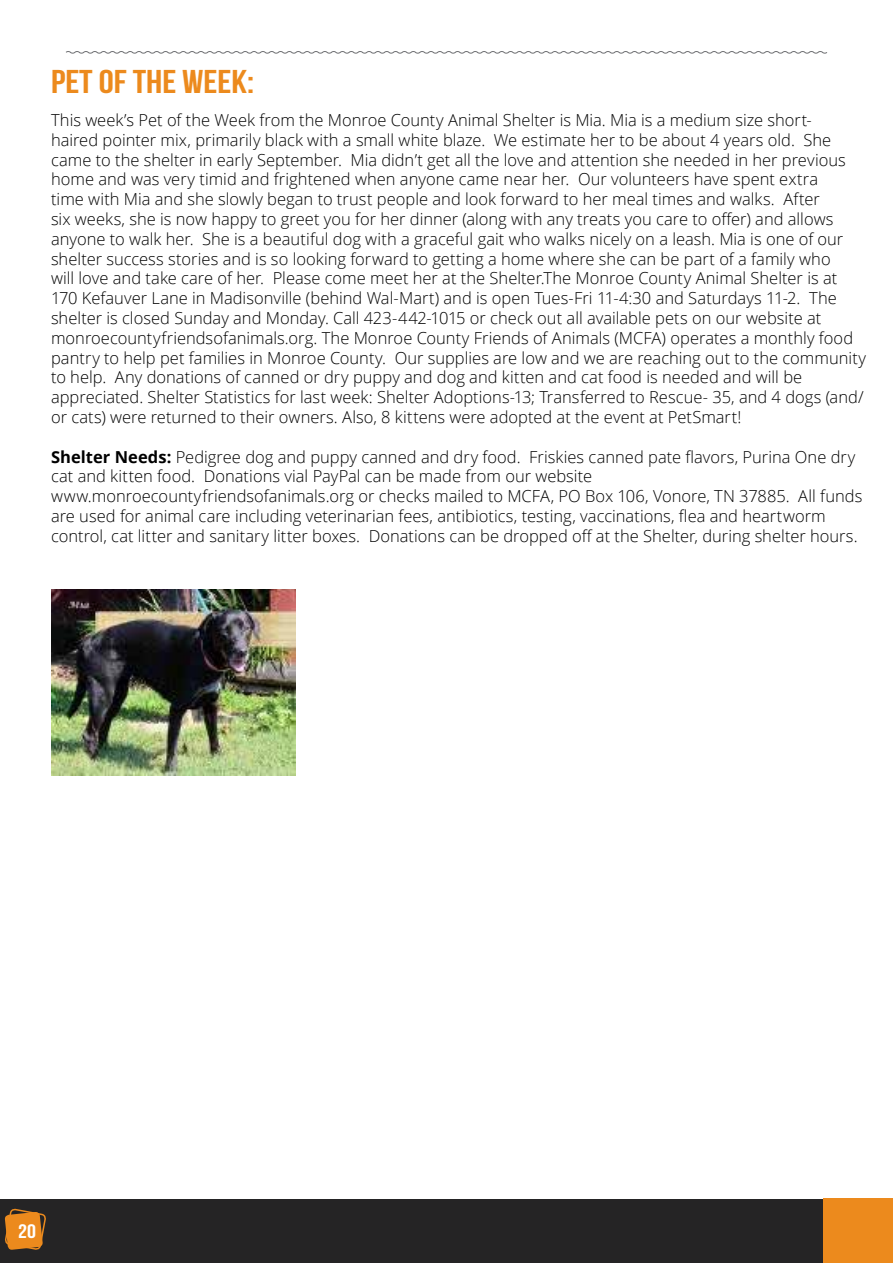
<style>
.page{position:relative;width:893px;height:1263px;background:#fff}
.page>*{position:absolute;margin:0;border:0;box-sizing:border-box;transform-origin:0 0}
.t1{font:700 33px "Bebas Neue";color:#ec8a1d;scale:1.15 1}
.t2{font:700 19.5px "Bebas Neue";color:#fff;scale:1.15 1}
.t3{font:300 16.5px/19.8px "Open Sans";color:#000}
.s1{font-weight:700}
</style>
<div class="page">
<div style="left:0;top:1199px;width:893px;height:64px;background:#252425"></div>
<svg style="left:4px;top:1208px;width:42px;height:42px"></svg>
<svg style="left:66px;top:51px;width:762px;height:3px"></svg>
<div style="left:823px;top:1199px;width:70px;height:64px;background:#ec8a1d"></div>
<img style="left:51px;top:590px;width:244px;height:185px">
<h1 class="t1" style="left:51px;top:64px;width:178px">PET OF THE WEEK:</h1>
<p class="t3" style="left:51px;top:110px;width:817px">This week’s Pet of the Week from the Monroe County Animal Shelter is Mia. Mia is a medium size short-<br>haired pointer mix, primarily black with a small white blaze. We estimate her to be about 4 years old. She came to the shelter in early September. Mia didn’t get all the love and attention she needed in her previous home and was very timid and frightened when anyone came near her. Our volunteers have spent extra<br>time with Mia and she slowly began to trust people and look forward to her meal times and walks. After<br>six weeks, she is now happy to greet you for her dinner (along with any treats you care to offer) and allows anyone to walk her. She is a beautiful dog with a graceful gait who walks nicely on a leash. Mia is one of our shelter success stories and is so looking forward to getting a home where she can be part of a family who<br>will love and take care of her. Please come meet her at the Shelter.The Monroe County Animal Shelter is at 170 Kefauver Lane in Madisonville (behind Wal-Mart) and is open Tues-Fri 11-4:30 and Saturdays 11-2. The shelter is closed Sunday and Monday. Call 423-442-1015 or check out all available pets on our website at monroecountyfriendsofanimals.org. The Monroe County Friends of Animals (MCFA) operates a monthly food pantry to help pet families in Monroe County. Our supplies are low and we are reaching out to the community to help. Any donations of canned or dry puppy and dog and kitten and cat food is needed and will be appreciated. Shelter Statistics for last week: Shelter Adoptions-13; Transferred to Rescue- 35, and 4 dogs (and/ or cats) were returned to their owners. Also, 8 kittens were adopted at the event at PetSmart!</p>
<p class="t3" style="left:51px;top:446px;width:813px"><span class="s1">Shelter Needs:</span> Pedigree dog and puppy canned and dry food. Friskies canned pate flavors, Purina One dry cat and kitten food. Donations vial PayPal can be made from our website www.monroecountyfriendsofanimals.org or checks mailed to MCFA, PO Box 106, Vonore, TN 37885. All funds are used for animal care including veterinarian fees, antibiotics, testing, vaccinations, flea and heartworm control, cat litter and sanitary litter boxes. Donations can be dropped off at the Shelter, during shelter hours.</p>
<p class="t2" style="left:18px;top:1220px;width:17px">20</p>
</div>
